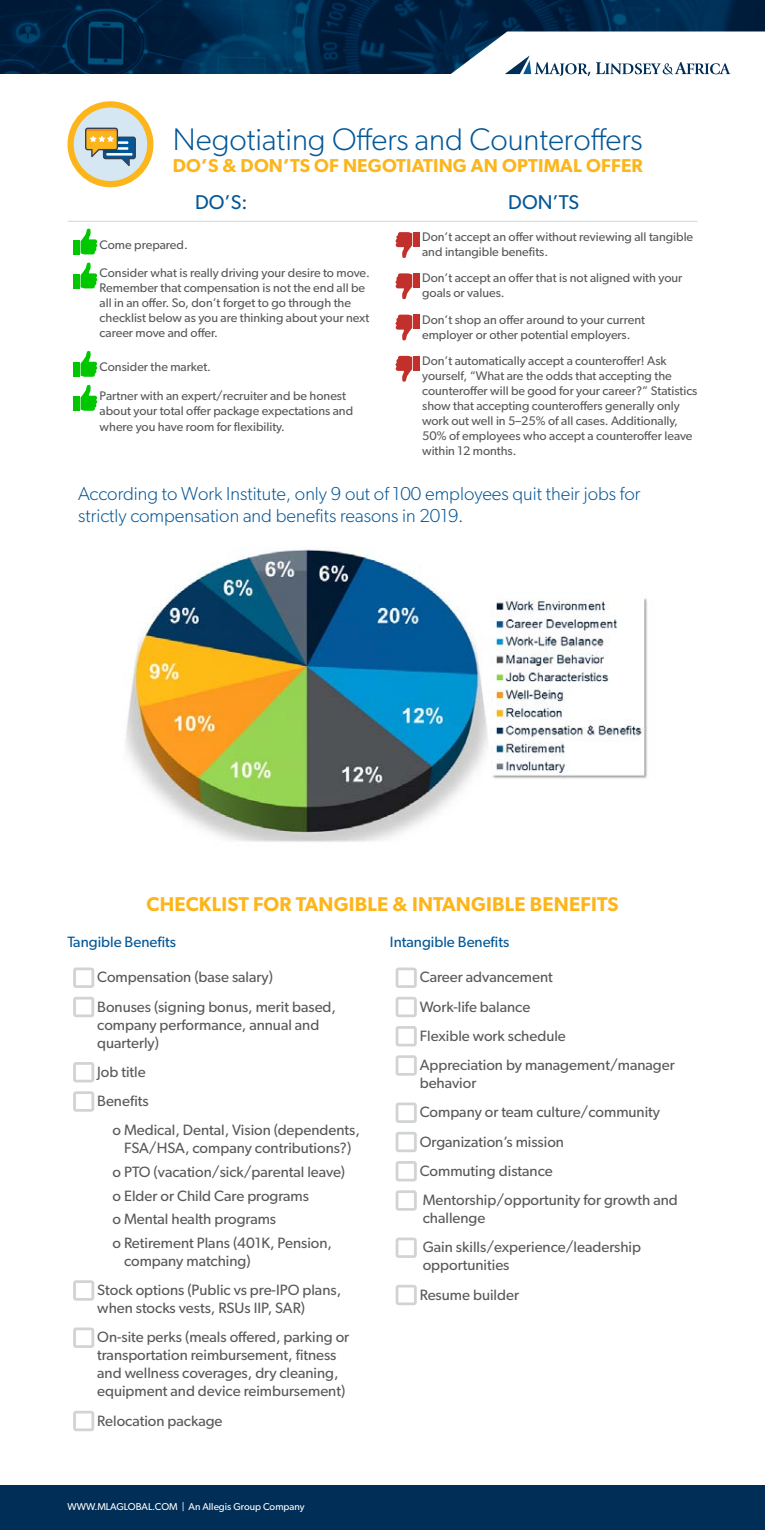
<style>
.page{position:relative;width:765px;height:1530px;background:#fff}
.page>*{position:absolute;margin:0;border:0;box-sizing:border-box;transform-origin:0 0}
.t1{font:300 31.25px "Gibson";color:#035797}
.t2{font:600 20px "Gibson";letter-spacing:.01em;color:#fcb51b}
.t3{font:20px "Gibson";color:#035797}
.t4{font:300 18.75px/22.5px "Gibson";color:#035797}
.t5{font:600 18.75px "Gibson";letter-spacing:.01em;color:#fcb51b}
.t6{font:15px/29.2px "Gibson";color:#58595b}
.t7{font:15px "Gibson";color:#035797}
.t8{font:12.5px/15px "Gibson";color:#58595b}
.t9{font:10px "Gibson";color:#fff}
</style>
<div class="page">
<img style="left:0;top:0;width:765px;height:74px">
<svg style="left:441px;top:31px;width:324px;height:46px"></svg>
<div style="left:73px;top:240px;width:6px;height:14px;background:#00c700"></div>
<svg style="left:81px;top:228px;width:16px;height:26px"></svg>
<div style="left:73px;top:274px;width:6px;height:14px;background:#00c700"></div>
<svg style="left:81px;top:262px;width:16px;height:26px"></svg>
<div style="left:73px;top:362px;width:6px;height:15px;background:#00c700"></div>
<svg style="left:81px;top:351px;width:16px;height:26px"></svg>
<div style="left:73px;top:396px;width:6px;height:15px;background:#00c700"></div>
<svg style="left:81px;top:385px;width:16px;height:26px"></svg>
<div style="left:414px;top:232px;width:6px;height:14px;background:#c1302b"></div>
<svg style="left:396px;top:232px;width:16px;height:26px"></svg>
<div style="left:414px;top:273px;width:6px;height:15px;background:#c1302b"></div>
<svg style="left:396px;top:273px;width:16px;height:27px"></svg>
<div style="left:414px;top:315px;width:6px;height:14px;background:#c1302b"></div>
<svg style="left:396px;top:315px;width:16px;height:26px"></svg>
<div style="left:414px;top:356px;width:6px;height:14px;background:#c1302b"></div>
<svg style="left:396px;top:356px;width:16px;height:26px"></svg>
<hr style="left:68px;top:221px;width:630px;height:1px;background:#d1d3d4">
<svg style="left:71px;top:104px;width:79px;height:80px;fill:#d6e7f4"></svg>
<div style="left:67px;top:101px;width:86px;height:86px;border:6px solid #fcb51b;border-radius:50%"></div>
<svg style="left:85px;top:128px;width:51px;height:38px"></svg>
<img style="left:125px;top:549px;width:522px;height:293px">
<svg style="left:73px;top:968px;width:21px;height:20px"></svg>
<svg style="left:73px;top:997px;width:21px;height:20px"></svg>
<svg style="left:73px;top:1062px;width:21px;height:20px"></svg>
<svg style="left:73px;top:1091px;width:21px;height:21px"></svg>
<svg style="left:73px;top:1280px;width:21px;height:21px"></svg>
<svg style="left:73px;top:1328px;width:21px;height:20px"></svg>
<svg style="left:73px;top:1411px;width:21px;height:20px"></svg>
<svg style="left:396px;top:968px;width:21px;height:20px"></svg>
<svg style="left:396px;top:997px;width:21px;height:20px"></svg>
<svg style="left:396px;top:1026px;width:21px;height:20px"></svg>
<svg style="left:396px;top:1055px;width:21px;height:21px"></svg>
<svg style="left:396px;top:1103px;width:21px;height:20px"></svg>
<svg style="left:396px;top:1132px;width:21px;height:20px"></svg>
<svg style="left:396px;top:1161px;width:21px;height:20px"></svg>
<svg style="left:396px;top:1190px;width:21px;height:21px"></svg>
<svg style="left:396px;top:1238px;width:21px;height:20px"></svg>
<svg style="left:396px;top:1285px;width:21px;height:20px"></svg>
<div style="left:0;top:1485px;width:765px;height:45px;background:#002e56"></div>
<h1 class="t1" style="left:173px;top:120px;width:471px">Negotiating Offers and Counteroffers</h1>
<h3 class="t5" style="left:173px;top:154px;width:472px">DO’S &amp; DON’TS OF NEGOTIATING AN OPTIMAL OFFER</h3>
<h2 class="t3" style="left:195px;top:190px;width:54px">DO’S:</h2>
<p class="t8" style="left:100px;top:237px;width:90px">Come prepared.</p>
<p class="t8" style="left:100px;top:265px;width:272px">Consider what is really driving your desire to move.<br>Remember that compensation is not the end all be all in an offer. So, don’t forget to go through the checklist below as you are thinking about your next career move and offer.</p>
<p class="t8" style="left:100px;top:359px;width:113px">Consider the market.</p>
<p class="t8" style="left:100px;top:387px;width:255px">Partner with an expert/recruiter and be honest about your total offer package expectations and</p>
<p class="t8" style="left:100px;top:419px;width:187px">where you have room for flexibility.</p>
<h2 class="t3" style="left:508px;top:190px;width:72px">DON’TS</h2>
<p class="t8" style="left:422px;top:229px;width:273px">Don’t accept an offer without reviewing all tangible and intangible benefits.</p>
<p class="t8" style="left:422px;top:270px;width:262px">Don’t accept an offer that is not aligned with your goals or values.</p>
<p class="t8" style="left:422px;top:312px;width:224px">Don’t shop an offer around to your current employer or other potential employers.</p>
<p class="t8" style="left:422px;top:353px;width:277px">Don’t automatically accept a counteroffer! Ask yourself, “What are the odds that accepting the counteroffer will be good for your career?” Statistics show that accepting counteroffers generally only work out well in 5–25% of all cases. Additionally, 50% of employees who accept a counteroffer leave within 12 months.</p>
<h3 class="t4" style="left:78px;top:482px;width:564px">According to Work Institute, only 9 out of 100 employees quit their jobs for strictly compensation and benefits reasons in 2019.</h3>
<h2 class="t2" style="left:147px;top:892px;width:474px">CHECKLIST FOR TANGIBLE &amp; INTANGIBLE BENEFITS</h2>
<p class="t7" style="left:68px;top:933px;width:110px">Tangible Benefits</p>
<p class="t6" style="left:97px;top:962px;width:240px">Compensation (base salary)<br>Bonuses (signing bonus, merit based,</p>
<p class="t6" style="left:97px;top:1015px;width:224px;line-height:18px">company performance, annual and quarterly)</p>
<p class="t6" style="left:97px;top:1057px;width:50px">Job title</p>
<p class="t6" style="left:97px;top:1086px;width:53px">Benefits</p>
<p class="t6" style="left:112px;top:1115px;width:249px">o Medical, Dental, Vision (dependents,</p>
<p class="t6" style="left:112px;top:1136px;width:240px;line-height:23.6px;text-indent:12px">FSA/HSA, company contributions?) o PTO (vacation/sick/parental leave) o Elder or Child Care programs<br>o Mental health programs<br>o Retirement Plans (401K, Pension,</p>
<p class="t6" style="left:97px;top:1246px;width:245px;text-indent:27px">company matching)<br>Stock options (Public vs pre-IPO plans,</p>
<p class="t6" style="left:97px;top:1293px;width:254px">when stocks vests, RSUs IIP, SAR)<br>On-site perks (meals offered, parking or</p>
<p class="t6" style="left:97px;top:1346px;width:250px;line-height:18px">transportation reimbursement, fitness and wellness coverages, dry cleaning, equipment and device reimbursement)</p>
<p class="t6" style="left:97px;top:1406px;width:127px">Relocation package</p>
<p class="t9" style="left:68px;top:1501px;width:238px">WWW.MLAGLOBAL.COM | An Allegis Group Company</p>
<p class="t7" style="left:390px;top:933px;width:121px">Intangible Benefits</p>
<p class="t6" style="left:420px;top:962px;width:257px">Career advancement<br>Work-life balance<br>Flexible work schedule<br>Appreciation by management/manager</p>
<p class="t6" style="left:420px;top:1068px;width:260px">behavior<br>Company or team culture/community<br>Organization’s mission<br>Commuting distance<br>Mentorship/opportunity for growth and</p>
<p class="t6" style="left:423px;top:1203px;width:220px">challenge<br>Gain skills/experience/leadership</p>
<p class="t6" style="left:420px;top:1250px;width:101px">opportunities<br>Resume builder</p>
</div>
